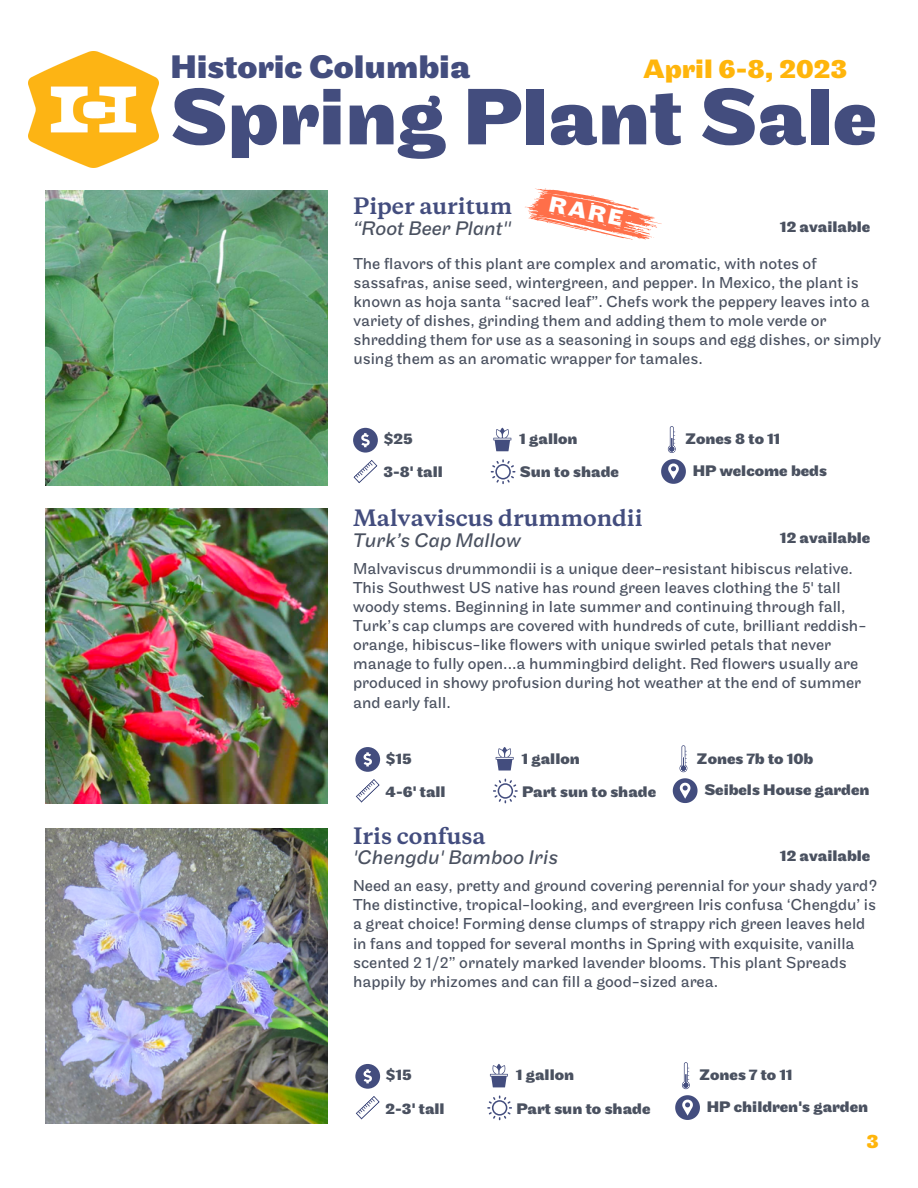
<style>
.page{position:relative;width:918px;height:1188px;background:#fff}
.page>*{position:absolute;margin:0;border:0;box-sizing:border-box;transform-origin:0 0}
.t1{font:700 83.25px "Maple";color:#434d7e}
.t2{font:700 33.9px "Maple";color:#434d7e}
.t3{font:700 27.75px "Maple";color:#ffb50b}
.t4{font:700 22.95px "Maple";color:#fff}
.t5{font:700 21.15px "Galaxie Copernicus";color:#434d7e}
.t6{font:italic 20.4px "Maple";color:#4a5160}
.t7{font:700 20.25px "Maple";color:#ffb50b}
.t8{font:16.5px/19.2px "Maple";color:#4a5160}
.t9{font:700 15.9px/33.2px "Maple";color:#4a5160}
</style>
<div class="page">
<img style="left:45px;top:191px;width:282px;height:295px">
<img style="left:45px;top:508px;width:282px;height:295px">
<img style="left:45px;top:829px;width:282px;height:294px">
<svg style="left:353px;top:428px;width:25px;height:25px"></svg>
<svg style="left:491px;top:459px;width:24px;height:25px"></svg>
<svg style="left:668px;top:426px;width:8px;height:27px"></svg>
<svg style="left:353px;top:460px;width:25px;height:23px"></svg>
<svg style="left:493px;top:428px;width:18px;height:23px"></svg>
<svg style="left:661px;top:459px;width:25px;height:25px"></svg>
<svg style="left:355px;top:747px;width:25px;height:25px"></svg>
<svg style="left:493px;top:779px;width:25px;height:24px"></svg>
<svg style="left:680px;top:745px;width:7px;height:27px"></svg>
<svg style="left:355px;top:779px;width:25px;height:24px"></svg>
<svg style="left:496px;top:747px;width:18px;height:24px"></svg>
<svg style="left:673px;top:778px;width:25px;height:25px"></svg>
<svg style="left:355px;top:1064px;width:25px;height:25px"></svg>
<svg style="left:487px;top:1096px;width:25px;height:24px"></svg>
<svg style="left:682px;top:1062px;width:8px;height:27px"></svg>
<svg style="left:356px;top:1096px;width:24px;height:24px"></svg>
<svg style="left:490px;top:1064px;width:18px;height:23px"></svg>
<svg style="left:675px;top:1095px;width:25px;height:25px"></svg>
<svg style="left:525px;top:188px;width:137px;height:52px"></svg>
<img style="left:28px;top:51px;width:131px;height:116px">
<h2 class="t2" style="left:170px;top:53px;width:301px">Historic Columbia</h2>
<h3 class="t3" style="left:643px;top:57px;width:206px">April 6-8, 2023</h3>
<h1 class="t1" style="left:170px;top:82px;width:708px">Spring Plant Sale</h1>
<p class="t5" style="left:353px;top:196px;width:160px">Piper auritum</p>
<p class="t6" style="left:353px;top:219px;width:160px">“Root Beer Plant"</p>
<h3 class="t4" style="left:552px;top:194px;width:76px;rotate:12deg">RARE</h3>
<p class="t9" style="left:780px;top:211px;width:91px">12 available</p>
<p class="t8" style="left:353px;top:255px;width:529px">The flavors of this plant are complex and aromatic, with notes of sassafras, anise seed, wintergreen, and pepper. In Mexico, the plant is known as hoja santa “sacred leaf”. Chefs work the peppery leaves into a variety of dishes, grinding them and adding them to mole verde or shredding them for use as a seasoning in soups and egg dishes, or simply using them as an aromatic wrapper for tamales.</p>
<p class="t9" style="left:383px;top:424px;width:31px">$25</p>
<p class="t9" style="left:685px;top:424px;width:97px">Zones 8 to 11</p>
<p class="t9" style="left:520px;top:424px;width:60px">1 gallon</p>
<p class="t9" style="left:383px;top:457px;width:61px">3-8' tall</p>
<p class="t9" style="left:520px;top:457px;width:101px">Sun to shade</p>
<p class="t5" style="left:353px;top:508px;width:291px">Malvaviscus drummondii</p>
<p class="t6" style="left:353px;top:531px;width:169px">Turk’s Cap Mallow</p>
<p class="t9" style="left:693px;top:455px;width:136px">HP welcome beds</p>
<p class="t9" style="left:780px;top:523px;width:91px">12 available</p>
<p class="t8" style="left:353px;top:560px;width:515px">Malvaviscus drummondii is a unique deer-resistant hibiscus relative.<br>This Southwest US native has round green leaves clothing the 5' tall woody stems. Beginning in late summer and continuing through fall, Turk’s cap clumps are covered with hundreds of cute, brilliant reddish&shy;orange, hibiscus-like flowers with unique swirled petals that never manage to fully open...a hummingbird delight. Red flowers usually are produced in showy profusion during hot weather at the end of summer and early fall.</p>
<p class="t9" style="left:386px;top:743px;width:28px">$15</p>
<p class="t9" style="left:697px;top:743px;width:118px">Zones 7b to 10b</p>
<p class="t9" style="left:522px;top:743px;width:136px">1 gallon<br>Part sun to shade</p>
<p class="t9" style="left:704px;top:774px;width:167px">Seibels House garden</p>
<p class="t9" style="left:386px;top:776px;width:62px">4-6' tall</p>
<p class="t5" style="left:353px;top:826px;width:134px">Iris confusa</p>
<p class="t6" style="left:353px;top:849px;width:207px">'Chengdu' Bamboo Iris</p>
<p class="t8" style="left:353px;top:877px;width:526px">Need an easy, pretty and ground covering perennial for your shady yard?<br>The distinctive, tropical-looking, and evergreen Iris confusa ‘Chengdu’ is a great choice! Forming dense clumps of strappy rich green leaves held in fans and topped for several months in Spring with exquisite, vanilla scented 2 1/2” ornately marked lavender blooms. This plant Spreads happily by rhizomes and can fill a good-sized area.</p>
<p class="t9" style="left:780px;top:840px;width:91px">12 available</p>
<p class="t9" style="left:386px;top:1060px;width:28px">$15</p>
<p class="t9" style="left:699px;top:1060px;width:95px">Zones 7 to 11</p>
<p class="t9" style="left:516px;top:1060px;width:60px">1 gallon</p>
<p class="t9" style="left:386px;top:1093px;width:61px">2-3' tall</p>
<p class="t9" style="left:516px;top:1093px;width:136px">Part sun to shade</p>
<p class="t9" style="left:707px;top:1091px;width:163px">HP children's garden</p>
<p class="t7" style="left:866px;top:1132px;width:14px">3</p>
</div>
